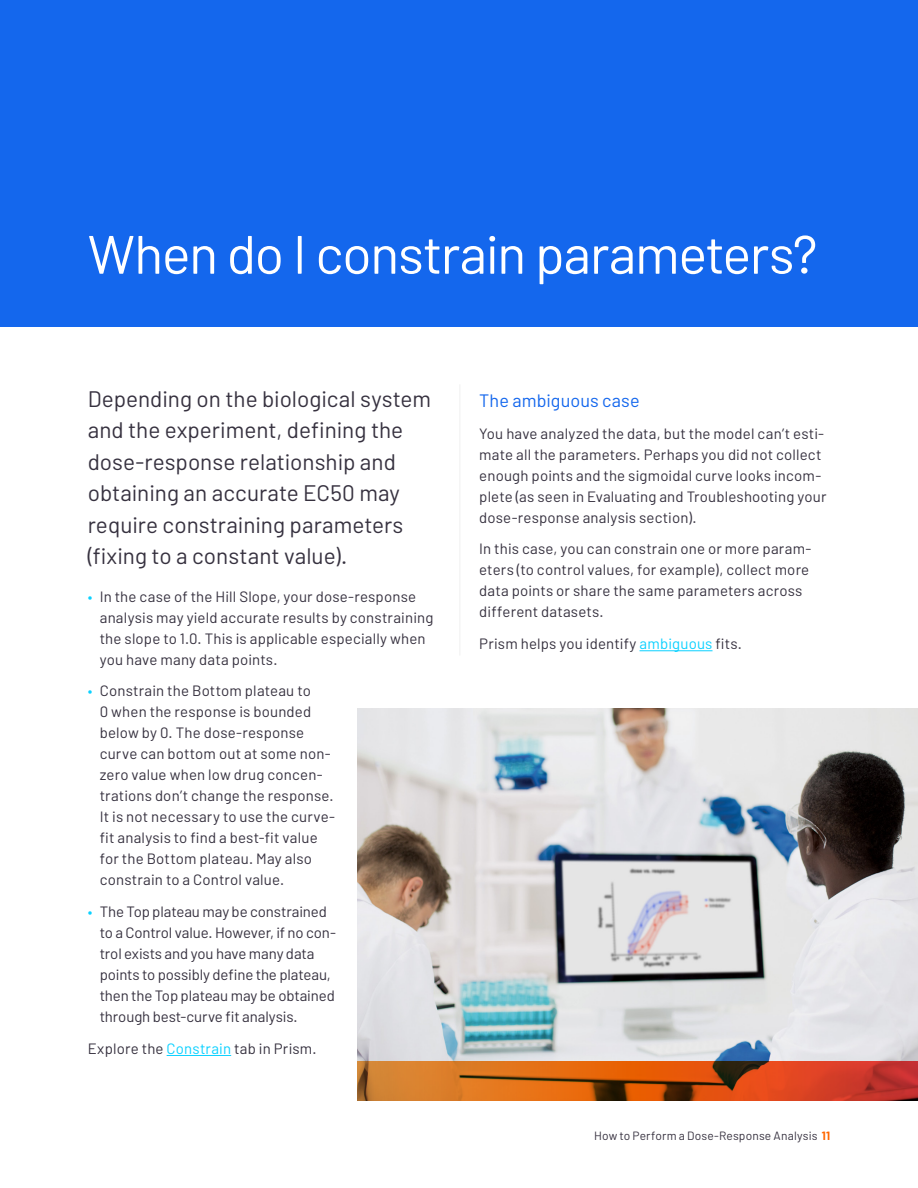
<style>
.page{position:relative;width:918px;height:1188px;background:#fff}
.page>*{position:absolute;margin:0;border:0;box-sizing:border-box;transform-origin:0 0}
.t1{font:54px "Barlow";letter-spacing:-.025em;color:#fff}
.t2{font:22.5px/31.5px "Barlow";color:#36313f}
.t3{font:18px "Barlow";letter-spacing:.005em;color:#1467ed}
.t4{font:15px/21px "Barlow";letter-spacing:.01em;color:#36313f}
.t5{font:15px/21px "Barlow";letter-spacing:-.01em;color:#36313f}
.t6{font:12px "Barlow";letter-spacing:.01em;color:#36313f}
.s1{color:#0bd1ff}
.s2{font-weight:700;color:#ff6700}
</style>
<div class="page">
<div style="left:0;top:0;width:918px;height:327px;background:#1467ed"></div>
<img style="left:357px;top:708px;width:561px;height:353px">
<hr style="left:459px;top:384px;width:1px;height:272px;background:#f5f5f5">
<hr style="left:167px;top:1055px;width:64px;height:1px;background:#0bd1ff">
<hr style="left:640px;top:650px;width:73px;height:1px;background:#0bd1ff">
<svg style="left:357px;top:1061px;width:561px;height:39px;background:#c6561b"></svg>
<h1 class="t1" style="left:88px;top:221px;width:731px">When do I constrain parameters?</h1>
<h2 class="t2" style="left:88px;top:382px;width:345px">Depending on the biological system and the experiment, defining the dose-response relationship and obtaining an accurate EC50 may require constraining parameters (fixing to a constant value).</h2>
<p class="t4" style="left:100px;top:585px;width:335px;text-indent:-12px"><span class="s1">•</span> In the case of the Hill Slope, your dose-response analysis may yield accurate results by constraining the slope to 1.0. This is applicable especially when you have many data points.</p>
<p class="t4" style="left:100px;top:680px;width:237px;text-indent:-12px"><span class="s1">•</span> Constrain the Bottom plateau to<br>0 when the response is bounded below by 0. The dose-response curve can bottom out at some non&shy;zero value when low drug concen&shy;trations don’t change the response.<br>It is not necessary to use the curve&shy;fit analysis to find a best-fit value for the Bottom plateau. May also constrain to a Control value.</p>
<p class="t5" style="left:100px;top:901px;width:238px;text-indent:-12px"><span class="s1">•</span> The Top plateau may be constrained to a Control value. However, if no con&shy;trol exists and you have many data points to possibly define the plateau, then the Top plateau may be obtained through best-curve fit analysis.</p>
<p class="t4" style="left:88px;top:1038px;width:230px">Explore the <span class="s1">Constrain</span> tab in Prism.</p>
<p class="t3" style="left:479px;top:389px;width:162px">The ambiguous case</p>
<p class="t4" style="left:479px;top:422px;width:349px">You have analyzed the data, but the model can’t esti&shy;mate all the parameters. Perhaps you did not collect enough points and the sigmoidal curve looks incom&shy;plete (as seen in Evaluating and Troubleshooting your dose-response analysis section).</p>
<p class="t4" style="left:479px;top:538px;width:334px">In this case, you can constrain one or more param&shy;eters (to control values, for example), collect more data points or share the same parameters across different datasets.</p>
<p class="t4" style="left:479px;top:633px;width:264px">Prism helps you identify <span class="s1">ambiguous</span> fits.</p>
<p class="t6" style="left:594px;top:1128px;width:238px">How to Perform a Dose-Response Analysis <span class="s2">11</span></p>
</div>
